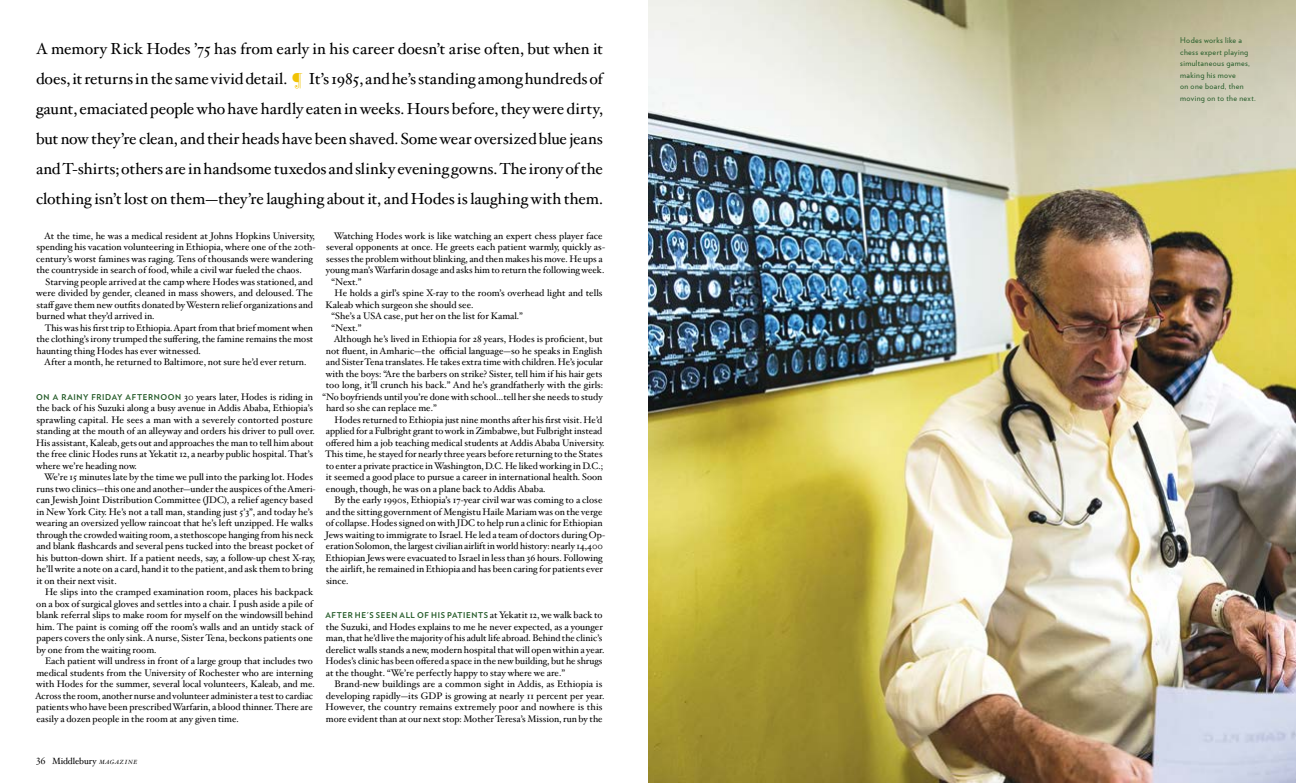
<style>
.page{position:relative;width:1296px;height:783px;background:#fff}
.page>*{position:absolute;margin:0;border:0;box-sizing:border-box;transform-origin:0 0}
.t1{font:16px/30px "Hoefler Txt";color:#000;text-align:justify}
.t2{font:9.5px/11.5px "Hoefler Txt";color:#000}
.t3{font:9px "Hoefler Txt";color:#000}
.t4{font:8px/11.5px "Verlag";letter-spacing:.045em;color:#245b28}
.t5{font:700 8px "Verlag";letter-spacing:.075em;color:#245b28}
.s1{color:#f1c305}
.s2{font-family:"Verlag";font-weight:700;font-size:8px;color:#245b28}
.s3{font-family:"Hoefler Txt";font-weight:400;font-size:9.5px;color:#000}
.s4{font-style:italic;font-size:6px}
</style>
<div class="page">
<img style="left:648px;top:0;width:648px;height:783px">
<p class="t1" style="left:36px;top:33px;width:569px">A memory Rick Hodes ’75 has from early in his career doesn’t arise often, but when it does, it returns in the same vivid detail. <span class="s1">¶</span> It’s 1985, and he’s standing among hundreds of gaunt, emaciated people who have hardly eaten in weeks. Hours before, they were dirty, but now they’re clean, and their heads have been shaved. Some wear oversized blue jeans and T-shirts; others are in handsome tuxedos and slinky evening gowns. The irony of the clothing isn’t lost on them—they’re laughing about it, and Hodes is laughing with them.</p>
<p class="t2" style="left:36px;top:230px;width:281px;text-indent:8px">At the time, he was a medical resident at Johns Hopkins University, spending his vacation volunteering in Ethiopia, where one of the 20th&shy;century’s worst famines was raging. Tens of thousands were wandering the countryside in search of food, while a civil war fueled the chaos.</p>
<p class="t2" style="left:36px;top:276px;width:278px;text-align:justify;text-indent:9px">Starving people arrived at the camp where Hodes was stationed, and were divided by gender, cleaned in mass showers, and deloused. The staff gave them new outfits donated by Western relief organizations and burned what they’d arrived in.</p>
<p class="t2" style="left:36px;top:322px;width:279px;text-align:justify;text-indent:8px">This was his first trip to Ethiopia. Apart from that brief moment when the clothing’s irony trumped the suffering, the famine remains the most haunting thing Hodes has ever witnessed.</p>
<p class="t2" style="left:44px;top:356px;width:264px">After a month, he returned to Baltimore, not sure he’d ever return.</p>
<p class="t2" style="left:36px;top:391px;width:280px"><span class="s2">ON A R AINY FRIDAY AFTERNOON</span> 30 years later, Hodes is riding in the back of his Suzuki along a busy avenue in Addis Ababa, Ethiopia’s sprawling capital. He sees a man with a severely contorted posture standing at the mouth of an alleyway and orders his driver to pull over.<br>His assistant, Kaleab, gets out and approaches the man to tell him about the free clinic Hodes runs at Yekatit 12, a nearby public hospital. That’s where we’re heading now.</p>
<p class="t2" style="left:36px;top:471px;width:281px;text-indent:8px">We’re 15 minutes late by the time we pull into the parking lot. Hodes runs two clinics—this one and another—under the auspices of the Ameri&shy;can Jewish Joint Distribution Committee (JDC), a relief agency based in New York City. He’s not a tall man, standing just 5’3”, and today he’s wearing an oversized yellow raincoat that he’s left unzipped. He walks through the crowded waiting room, a stethoscope hanging from his neck and blank flashcards and several pens tucked into the breast pocket of his button-down shirt. If a patient needs, say, a follow-up chest X-ray, he’ll write a note on a card, hand it to the patient, and ask them to bring it on their next visit.</p>
<p class="t2" style="left:36px;top:586px;width:279px;text-align:justify;text-indent:9px">He slips into the cramped examination room, places his backpack on a box of surgical gloves and settles into a chair. I push aside a pile of blank referral slips to make room for myself on the windowsill behind him. The paint is coming off the room’s walls and an untidy stack of papers covers the only sink. A nurse, Sister Tena, beckons patients one by one from the waiting room.</p>
<p class="t2" style="left:35px;top:655px;width:281px;text-indent:10px">Each patient will undress in front of a large group that includes two medical students from the University of Rochester who are interning with Hodes for the summer, several local volunteers, Kaleab, and me.<br>Across the room, another nurse and volunteer administer a test to cardiac patients who have been prescribed Warfarin, a blood thinner. There are easily a dozen people in the room at any given time.</p>
<p class="t2" style="left:334px;top:230px;width:270px">Watching Hodes work is like watching an expert chess player face</p>
<p class="t2" style="left:326px;top:241px;width:281px">several opponents at once. He greets each patient warmly, quickly as-</p>
<p class="t2" style="left:326px;top:253px;width:278px">sesses the problem without blinking, and then makes his move. He ups a</p>
<p class="t2" style="left:326px;top:264px;width:280px">young man’s Warfarin dosage and asks him to return the following week.</p>
<p class="t2" style="left:332px;top:276px;width:32px">“Next.”</p>
<p class="t2" style="left:335px;top:287px;width:269px">He holds a girl’s spine X-ray to the room’s overhead light and tells</p>
<p class="t2" style="left:326px;top:299px;width:149px">Kaleab which surgeon she should see.</p>
<p class="t2" style="left:332px;top:310px;width:193px">“She’s a USA case, put her on the list for Kamal.”</p>
<p class="t2" style="left:332px;top:322px;width:32px">“Next.”</p>
<p class="t2" style="left:334px;top:333px;width:271px">Although he’s lived in Ethiopia for 28 years, Hodes is proficient, but</p>
<p class="t2" style="left:326px;top:345px;width:278px">not fluent, in Amharic—the official language—so he speaks in English</p>
<p class="t2" style="left:326px;top:356px;width:279px">and Sister Tena translates. He takes extra time with children. He’s jocular</p>
<p class="t2" style="left:326px;top:368px;width:278px">with the boys: “Are the barbers on strike? Sister, tell him if his hair gets</p>
<p class="t2" style="left:326px;top:379px;width:279px">too long, it’ll crunch his back.” And he’s grandfatherly with the girls:</p>
<p class="t2" style="left:323px;top:391px;width:282px">“No boyfriends until you’re done with school…tell her she needs to study</p>
<p class="t2" style="left:326px;top:402px;width:112px">hard so she can replace me.”</p>
<p class="t2" style="left:335px;top:414px;width:269px">Hodes returned to Ethiopia just nine months after his first visit. He’d</p>
<p class="t2" style="left:326px;top:425px;width:278px">applied for a Fulbright grant to work in Zimbabwe, but Fulbright instead</p>
<p class="t2" style="left:326px;top:437px;width:280px">offered him a job teaching medical students at Addis Ababa University.</p>
<p class="t2" style="left:325px;top:448px;width:279px">This time, he stayed for nearly three years before returning to the States</p>
<p class="t2" style="left:326px;top:460px;width:279px">to enter a private practice in Washington, D.C. He liked working in D.C.;</p>
<p class="t2" style="left:326px;top:471px;width:278px">it seemed a good place to pursue a career in international health. Soon</p>
<p class="t2" style="left:326px;top:483px;width:221px">enough, though, he was on a plane back to Addis Ababa.</p>
<p class="t2" style="left:335px;top:494px;width:269px">By the early 1990s, Ethiopia’s 17-year civil war was coming to a close</p>
<p class="t2" style="left:326px;top:506px;width:278px">and the sitting government of Mengistu Haile Mariam was on the verge</p>
<p class="t2" style="left:326px;top:517px;width:278px">of collapse. Hodes signed on with JDC to help run a clinic for Ethiopian</p>
<p class="t2" style="left:326px;top:529px;width:281px">Jews waiting to immigrate to Israel. He led a team of doctors during Op-</p>
<p class="t2" style="left:326px;top:540px;width:279px">eration Solomon, the largest civilian airlift in world history: nearly 14,400</p>
<p class="t2" style="left:326px;top:552px;width:279px">Ethiopian Jews were evacuated to Israel in less than 36 hours. Following</p>
<p class="t2" style="left:326px;top:563px;width:279px">the airlift, he remained in Ethiopia and has been caring for patients ever</p>
<p class="t2" style="left:326px;top:575px;width:24px">since.</p>
<p class="t5" style="left:325px;top:609px;width:279px">AFTER HE'S SEEN ALL OF HIS PATIENTS <span class="s3">at Yekatit 12, we walk back to</span></p>
<p class="t2" style="left:326px;top:621px;width:280px">the Suzuki, and Hodes explains to me he never expected, as a younger man, that he’d live the majority of his adult life abroad. Behind the clinic’s derelict walls stands a new, modern hospital that will open within a year.<br>Hodes’s clinic has been offered a space in the new building, but he shrugs at the thought. “We’re perfectly happy to stay where we are.”</p>
<p class="t2" style="left:326px;top:678px;width:280px;text-indent:9px">Brand-new buildings are a common sight in Addis, as Ethiopia is developing rapidly—its GDP is growing at nearly 11 percent per year.<br>However, the country remains extremely poor and nowhere is this more evident than at our next stop: Mother Teresa’s Mission, run by the</p>
<p class="t3" style="left:36px;top:754px;width:103px">36 Middlebury <span class="s4">MAGAZ I N E</span></p>
<p class="t4" style="left:1180px;top:34px;width:77px">Hodes works like a chess expert playing simultaneous games, making his move<br>on one board, then moving on to the next.</p>
</div>
